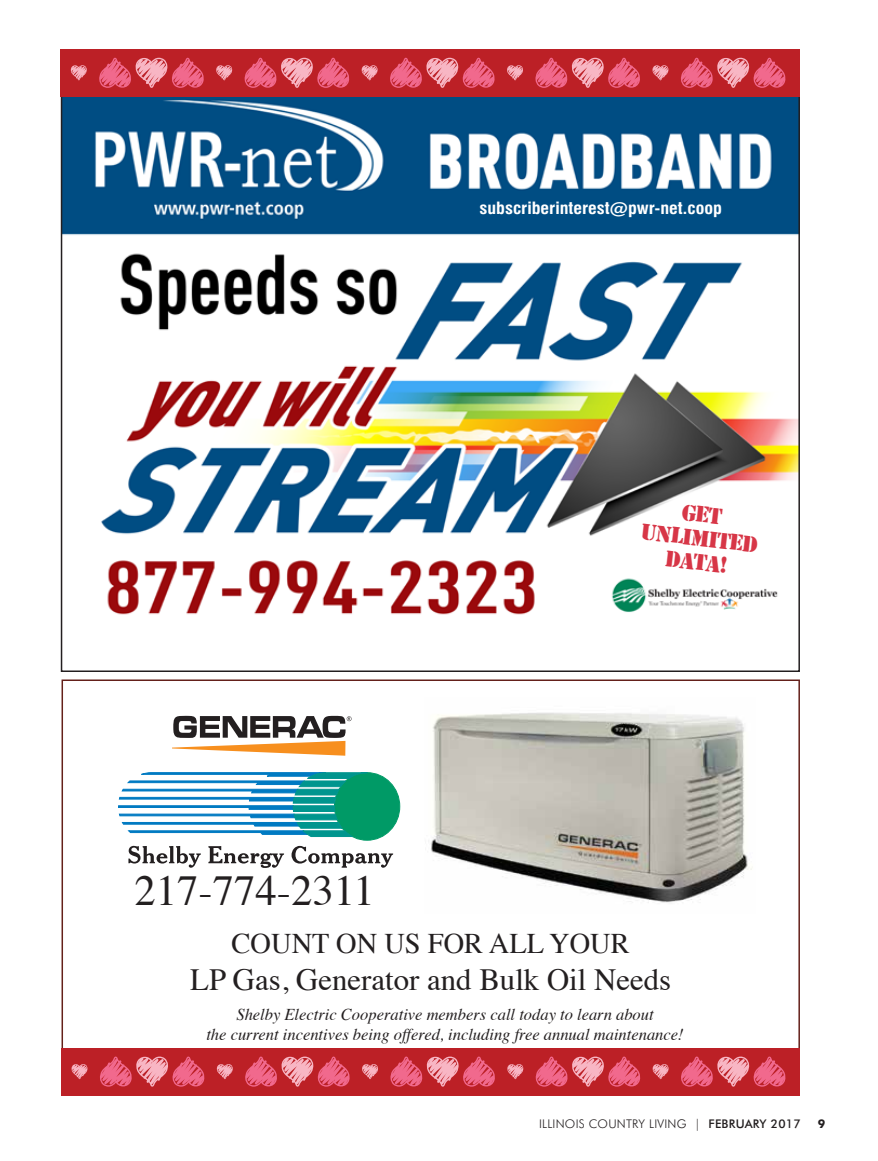
<style>
.page{position:relative;width:878px;height:1161px;background:#fff}
.page>*{position:absolute;margin:0;border:0;box-sizing:border-box;transform-origin:0 0}
.t1{font:42.6px "Times";color:#231f20}
.t2{font:30.75px "Times";color:#231f20}
.t3{font:28.5px "Times";color:#231f20}
.t4{font:21px/24px "Stencil Std";color:#d73647;text-align:center}
.t5{font:italic 16.5px/19.8px "Times";color:#231f20;text-align:center}
.t6{font:700 condensed 16.5px "Swiss 721 BT";color:#fff;scale:1.1 1}
.t7{font:300 12px "Futura BT";letter-spacing:.02em;color:#231f20}
.t8{font:700 12px "Futura BT";color:#231f20}
.s1{font-weight:500}
</style>
<div class="page">
<img style="left:431px;top:712px;width:321px;height:191px">
<svg style="left:128px;top:846px;width:265px;height:22px"></svg>
<div style="left:334px;top:773px;width:65px;height:67px;background:#009a66;border-radius:50%"></div>
<svg style="left:118px;top:772px;width:249px;height:65px"></svg>
<svg style="left:172px;top:716px;width:179px;height:40px"></svg>
<img style="left:64px;top:97px;width:733px;height:518px">
<div style="left:62px;top:1048px;width:738px;height:48px;background:#bc2026"></div>
<svg style="left:217px;top:1064px;width:16px;height:15px"></svg>
<svg style="left:71px;top:1064px;width:16px;height:15px"></svg>
<svg style="left:362px;top:1064px;width:16px;height:15px"></svg>
<svg style="left:507px;top:1064px;width:16px;height:15px"></svg>
<svg style="left:100px;top:1057px;width:105px;height:30px"></svg>
<svg style="left:245px;top:1057px;width:105px;height:30px"></svg>
<svg style="left:390px;top:1057px;width:105px;height:30px"></svg>
<svg style="left:652px;top:1064px;width:16px;height:15px"></svg>
<svg style="left:535px;top:1057px;width:105px;height:30px"></svg>
<svg style="left:681px;top:1057px;width:104px;height:30px"></svg>
<div style="left:61px;top:49px;width:739px;height:48px;background:#bc2026"></div>
<svg style="left:216px;top:65px;width:16px;height:15px"></svg>
<svg style="left:71px;top:65px;width:16px;height:15px"></svg>
<svg style="left:361px;top:65px;width:16px;height:15px"></svg>
<svg style="left:507px;top:65px;width:16px;height:15px"></svg>
<svg style="left:99px;top:58px;width:105px;height:30px"></svg>
<svg style="left:244px;top:58px;width:105px;height:30px"></svg>
<svg style="left:390px;top:58px;width:105px;height:30px"></svg>
<svg style="left:652px;top:65px;width:16px;height:15px"></svg>
<svg style="left:535px;top:58px;width:105px;height:30px"></svg>
<svg style="left:681px;top:58px;width:104px;height:30px"></svg>
<p class="t6" style="left:479px;top:198px;width:222px">subscriberinterest@pwr-net.coop</p>
<h1 class="t1" style="left:135px;top:851px;width:242px">217-774-2311</h1>
<p class="t4" style="left:644px;top:496px;width:119px;rotate:6deg">Get<br>Unlimited<br>Data!</p>
<h3 class="t3" style="left:232px;top:916px;width:399px">COUNT ON US FOR ALL YOUR</h3>
<h2 class="t2" style="left:190px;top:950px;width:482px">LP Gas, Generator and Bulk Oil Needs</h2>
<p class="t5" style="left:206px;top:1004px;width:479px">Shelby Electric Cooperative members call today to learn about<br>the current incentives being offered, including free annual maintenance!</p>
<p class="t7" style="left:539px;top:1116px;width:263px">ILLINOIS COUNTRY LIVING | <span class="s1">FEBRUARY 2017</span></p>
<p class="t8" style="left:817px;top:1116px;width:9px">9</p>
</div>
